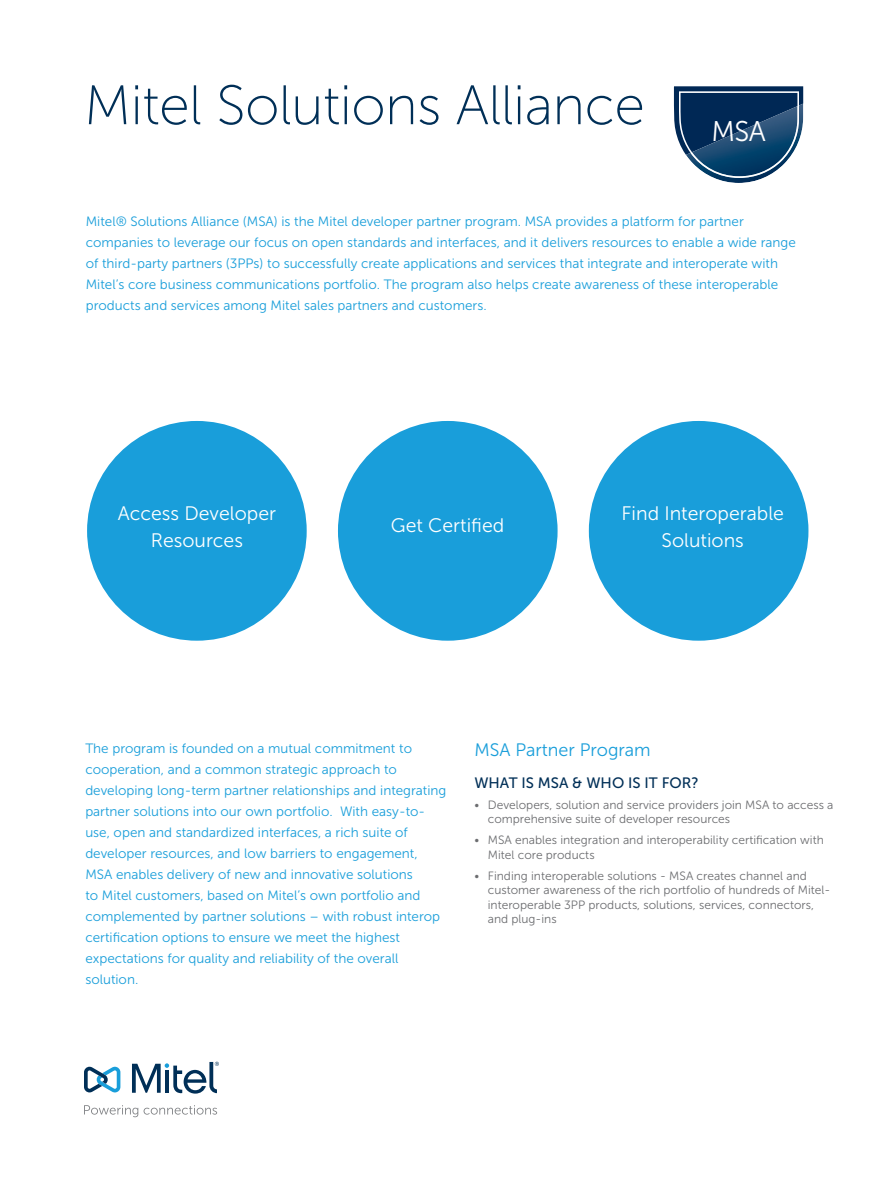
<style>
.page{position:relative;width:893px;height:1187px;background:#fff}
.page>*{position:absolute;margin:0;border:0;box-sizing:border-box;transform-origin:0 0}
.Main_Heading{font:55.5px "Museo Sans 100";letter-spacing:-.01em;color:#002f57}
.t1{font:28.35px "Museo Sans 300";color:#fff}
.Main_Subhead{font:19.5px/27px "Museo Sans 300";color:#fff;text-align:center}
.Body_subhead_1{font:18px "Museo Sans 300";color:#199eda}
.Body_subhead_2{font:15px "Museo Sans 500";color:#002f57}
.body_text{font:13.5px/21px "Museo Sans 300";color:#199eda}
.t2{font:12px/14.4px "Museo Sans 300";color:#6c6d70}
</style>
<div class="page">
<svg style="left:84px;top:1105px;width:54px;height:12px"></svg>
<svg style="left:144px;top:1105px;width:73px;height:9px"></svg>
<svg style="left:84px;top:1066px;width:36px;height:26px"></svg>
<svg style="left:132px;top:1061px;width:87px;height:32px"></svg>
<div style="left:87px;top:421px;width:220px;height:219px;background:#199eda;border-radius:50%"></div>
<div style="left:338px;top:421px;width:220px;height:219px;background:#199eda;border-radius:50%"></div>
<div style="left:589px;top:421px;width:219px;height:219px;background:#199eda;border-radius:50%"></div>
<svg style="left:673px;top:86px;width:131px;height:68px;background:#305175"></svg>
<img style="left:685px;top:103px;width:119px;height:80px">
<img style="left:690px;top:105px;width:109px;height:73px">
<p class="Main_Heading" style="left:84px;top:76px;width:562px">Mitel Solutions Alliance</p>
<p class="t1" style="left:711px;top:116px;width:56px">MSA</p>
<p class="body_text" style="left:86px;top:210px;width:712px">Mitel® Solutions Alliance (MSA) is the Mitel developer partner program. MSA provides a platform for partner companies to leverage our focus on open standards and interfaces, and it delivers resources to enable a wide range of third-party partners (3PPs) to successfully create applications and services that integrate and interoperate with Mitel’s core business communications portfolio. The program also helps create awareness of these interoperable products and services among Mitel sales partners and customers.</p>
<p class="Main_Subhead" style="left:118px;top:499px;width:160px">Access Developer<br>Resources</p>
<p class="Main_Subhead" style="left:391px;top:512px;width:115px">Get Certified</p>
<p class="Main_Subhead" style="left:622px;top:499px;width:164px">Find Interoperable<br>Solutions</p>
<p class="body_text" style="left:85px;top:737px;width:363px">The program is founded on a mutual commitment to cooperation, and a common strategic approach to developing long-term partner relationships and integrating partner solutions into our own portfolio. With easy-to&shy;use, open and standardized interfaces, a rich suite of developer resources, and low barriers to engagement, MSA enables delivery of new and innovative solutions<br>to Mitel customers, based on Mitel’s own portfolio and complemented by partner solutions – with robust interop certification options to ensure we meet the highest expectations for quality and reliability of the overall solution.</p>
<p class="Body_subhead_1" style="left:474px;top:740px;width:178px">MSA Partner Program</p>
<p class="Body_subhead_2" style="left:474px;top:774px;width:226px">WHAT IS MSA &amp; WHO IS IT FOR?</p>
<p class="t2" style="left:488px;top:797px;width:347px;text-indent:-14px">• Developers, solution and service providers join MSA to access a comprehensive suite of developer resources</p>
<p class="t2" style="left:488px;top:833px;width:337px;text-indent:-14px">• MSA enables integration and interoperability certification with<br>Mitel core products</p>
<p class="t2" style="left:488px;top:868px;width:344px;text-indent:-14px">• Finding interoperable solutions - MSA creates channel and customer awareness of the rich portfolio of hundreds of Mitel&shy;interoperable 3PP products, solutions, services, connectors, and plug-ins</p>
</div>
